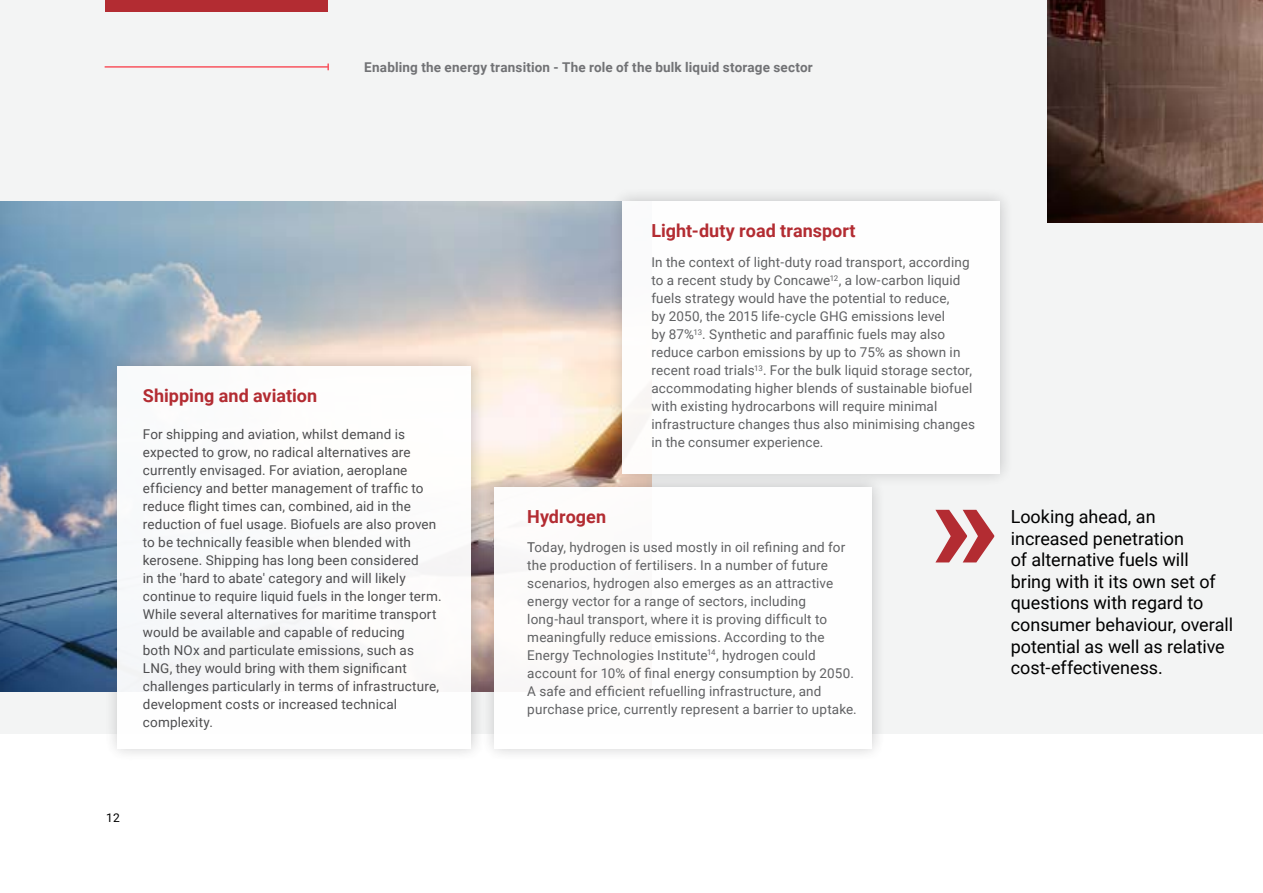
<style>
.page{position:relative;width:1263px;height:893px;background:#fff}
.page>*{position:absolute;margin:0;border:0;box-sizing:border-box;transform-origin:0 0}
.t1{font:900 135px "Roboto";color:#b32c32}
.t2{font:18px/21.6px "Roboto";letter-spacing:-.005em;color:#000}
.t3{font:700 18px "Roboto";color:#b32c32}
.t4{font:13.5px/18px "Roboto";letter-spacing:.01em;color:#606163}
.t5{font:13.5px/18px "Roboto";letter-spacing:.01em;color:#4d4d4f}
.t6{font:700 13.5px "Roboto";letter-spacing:.015em;color:#717275}
.t7{font:12px "Roboto";color:#000}
.s1{color:#4d4d4f}
</style>
<div class="page">
<div style="left:0;top:0;width:1263px;height:734px;background:#f3f4f4"></div>
<img style="left:0;top:201px;width:608px;height:491px">
<img style="left:1047px;top:0;width:216px;height:223px">
<hr style="left:105px;top:66px;width:223px;height:2px;background:#b32c32">
<svg style="left:327px;top:64px;width:2px;height:6px"></svg>
<div style="left:103px;top:351px;width:383px;height:411px;background:#4d4d4f;opacity:.3"></div>
<div style="left:118px;top:366px;width:353px;height:382px;background:#fff"></div>
<div style="left:480px;top:472px;width:407px;height:291px;background:#4d4d4f;opacity:.3"></div>
<div style="left:495px;top:487px;width:377px;height:261px;background:#fff"></div>
<div style="left:608px;top:187px;width:407px;height:301px;background:#4d4d4f;opacity:.3"></div>
<div style="left:623px;top:201px;width:377px;height:272px;background:#fff"></div>
<div style="left:105px;top:0;width:223px;height:12px;background:#b32c32"></div>
<p class="t6" style="left:364px;top:57px;width:450px">Enabling the energy transition - The role of the bulk liquid storage sector</p>
<h2 class="t3" style="left:143px;top:383px;width:176px">Shipping and aviation</h2>
<p class="t5" style="left:143px;top:425px;width:300px">For shipping and aviation, whilst demand is expected to grow, no radical alternatives are currently envisaged. For aviation, aeroplane efficiency and better management of traffic to reduce flight times can, combined, aid in the reduction of fuel usage. Biofuels are also proven to be technically feasible when blended with kerosene. Shipping has long been considered<br>in the 'hard to abate' category and will likely continue to require liquid fuels in the longer term.<br>While several alternatives for maritime transport would be available and capable of reducing<br>both NOx and particulate emissions, such as LNG, they would bring with them significant challenges particularly in terms of infrastructure, development costs or increased technical complexity.</p>
<p class="t7" style="left:106px;top:809px;width:15px">12</p>
<h2 class="t3" style="left:651px;top:218px;width:206px">Light-duty road transport</h2>
<p class="t4" style="left:651px;top:253px;width:325px">In the context of light-duty road transport, according to a recent study by Concawe<sup>12</sup>, a low-carbon liquid fuels strategy would have the potential to reduce,<br>by 2050, the 2015 life-cycle GHG emissions level<br>by 87%<sup>13</sup>. Synthetic and paraffinic fuels may also reduce carbon emissions by up to 75% as shown in recent road trials<sup>13</sup>. For the bulk liquid storage sector, accommodating higher blends of sustainable biofuel with existing hydrocarbons will require minimal infrastructure changes thus also minimising changes in the consumer experience.</p>
<h2 class="t3" style="left:527px;top:504px;width:80px">Hydrogen</h2>
<h1 class="t1" style="left:930px;top:427px;width:71px">»</h1>
<p class="t4" style="left:527px;top:537px;width:331px"><span class="s1">T</span>oday, hydrogen is used mostly in oil refining and for the production of fertilisers. In a number of future scenarios, hydrogen also emerges as an attractive energy vector for a range of sectors, including long-haul transport, where it is proving difficult to meaningfully reduce emissions. According to the Energy Technologies Institute<sup>14</sup>, hydrogen could account for 10% of final energy consumption by 2050.<br>A safe and efficient refuelling infrastructure, and purchase price, currently represent a barrier to uptake.</p>
<h2 class="t2" style="left:1011px;top:505px;width:224px">Looking ahead, an increased penetration<br>of alternative fuels will bring with it its own set of questions with regard to consumer behaviour, overall potential as well as relative cost-effectiveness.</h2>
</div>
